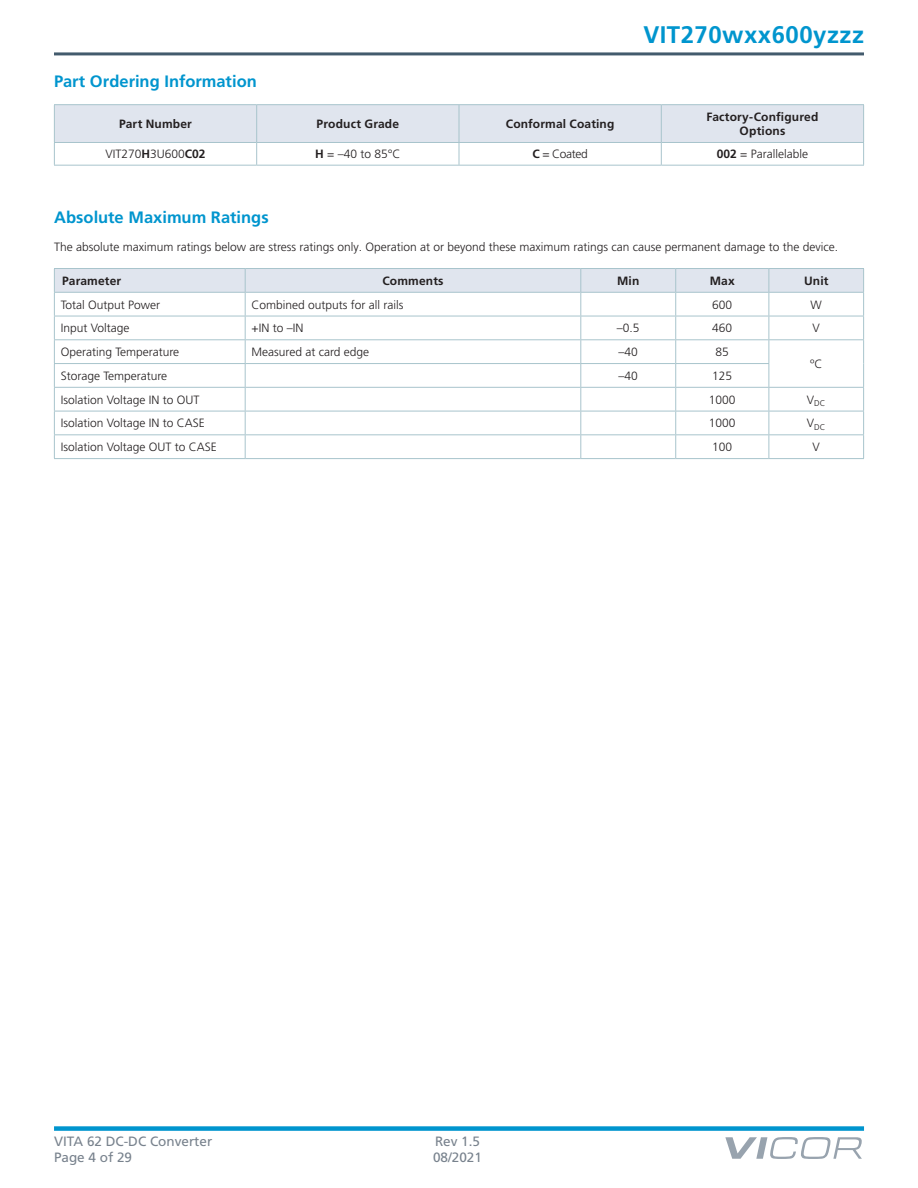
<style>
.page{position:relative;width:918px;height:1188px;background:#fff}
.page>*{position:absolute;margin:0;border:0;box-sizing:border-box;transform-origin:0 0}
.t1{font:700 24px "Frutiger LT Pro";letter-spacing:.02em;color:#0095ce}
.t2{font:700 16.5px "Frutiger LT Pro";color:#0095ce}
.t3{font:13.5px "Frutiger LT Pro";color:#78828d}
.t4{font:300 12px "Frutiger LT Pro";color:#231f20}
.t5{font:700 12px/14.4px "Frutiger LT Pro";letter-spacing:.015em;color:#231f20;text-align:center}
.t6{font:300 8.4px "Frutiger LT Pro";color:#231f20}
.s1{font-weight:700}
</style>
<div class="page">
<div style="left:54px;top:1126px;width:810px;height:5px;background:#0095ce"></div>
<svg style="left:725px;top:1137px;width:137px;height:22px"></svg>
<hr style="left:54px;top:52px;width:810px;height:3px;background:#435b6d">
<hr style="left:54px;top:268px;width:191px;height:1px;background:#a8c4cc">
<hr style="left:245px;top:268px;width:336px;height:1px;background:#a8c4cc">
<hr style="left:581px;top:268px;width:95px;height:1px;background:#a8c4cc">
<hr style="left:676px;top:268px;width:93px;height:1px;background:#a8c4cc">
<hr style="left:769px;top:268px;width:95px;height:1px;background:#a8c4cc">
<svg style="left:54px;top:269px;width:810px;height:189px"></svg>
<hr style="left:54px;top:458px;width:191px;height:1px;background:#a8c4cc">
<hr style="left:245px;top:458px;width:336px;height:1px;background:#a8c4cc">
<hr style="left:581px;top:458px;width:95px;height:1px;background:#a8c4cc">
<hr style="left:676px;top:458px;width:93px;height:1px;background:#a8c4cc">
<hr style="left:769px;top:458px;width:95px;height:1px;background:#a8c4cc">
<hr style="left:54px;top:104px;width:203px;height:1px;background:#a8c4cc">
<hr style="left:257px;top:104px;width:202px;height:1px;background:#a8c4cc">
<hr style="left:459px;top:104px;width:202px;height:1px;background:#a8c4cc">
<hr style="left:661px;top:104px;width:203px;height:1px;background:#a8c4cc">
<svg style="left:54px;top:105px;width:810px;height:60px"></svg>
<hr style="left:54px;top:165px;width:203px;height:1px;background:#a8c4cc">
<hr style="left:257px;top:165px;width:202px;height:1px;background:#a8c4cc">
<hr style="left:459px;top:165px;width:202px;height:1px;background:#a8c4cc">
<hr style="left:661px;top:165px;width:203px;height:1px;background:#a8c4cc">
<h2 class="t2" style="left:54px;top:71px;width:204px">Part Ordering Information</h2>
<h1 class="t1" style="left:643px;top:21px;width:222px">VIT270wxx600yzzz</h1>
<p class="t5" style="left:119px;top:117px;width:74px">Part Number</p>
<p class="t5" style="left:317px;top:117px;width:84px">Product Grade</p>
<p class="t5" style="left:506px;top:117px;width:110px">Conformal Coating</p>
<p class="t5" style="left:706px;top:110px;width:113px">Factory-Configured<br>Options</p>
<p class="t4" style="left:106px;top:147px;width:102px">VIT270<span class="s1">H</span>3U600<span class="s1">C02</span></p>
<p class="t4" style="left:315px;top:147px;width:87px"><span class="s1">H</span> = –40 to 85°C</p>
<p class="t4" style="left:533px;top:147px;width:57px"><span class="s1">C</span> = Coated</p>
<p class="t4" style="left:717px;top:147px;width:93px"><span class="s1">002</span> = Parallelable</p>
<h2 class="t2" style="left:54px;top:207px;width:216px">Absolute Maximum Ratings</h2>
<p class="t4" style="left:54px;top:240px;width:786px">The absolute maximum ratings below are stress ratings only. Operation at or beyond these maximum ratings can cause permanent damage to the device.</p>
<p class="t5" style="left:62px;top:274px;width:61px">Parameter</p>
<p class="t5" style="left:382px;top:274px;width:63px">Comments</p>
<p class="t5" style="left:617px;top:274px;width:24px">Min</p>
<p class="t5" style="left:710px;top:274px;width:27px">Max</p>
<p class="t5" style="left:804px;top:274px;width:26px">Unit</p>
<p class="t4" style="left:61px;top:298px;width:101px">Total Output Power</p>
<p class="t4" style="left:252px;top:298px;width:154px">Combined outputs for all rails</p>
<p class="t4" style="left:712px;top:298px;width:22px">600</p>
<p class="t4" style="left:811px;top:298px;width:13px">W</p>
<p class="t4" style="left:61px;top:321px;width:70px">Input Voltage</p>
<p class="t4" style="left:252px;top:321px;width:53px">+IN to –IN</p>
<p class="t4" style="left:617px;top:321px;width:24px">–0.5</p>
<p class="t4" style="left:712px;top:321px;width:22px">460</p>
<p class="t4" style="left:813px;top:321px;width:9px">V</p>
<p class="t4" style="left:61px;top:345px;width:120px">Operating Temperature</p>
<p class="t4" style="left:252px;top:345px;width:119px">Measured at card edge</p>
<p class="t4" style="left:619px;top:345px;width:21px">–40</p>
<p class="t4" style="left:716px;top:345px;width:15px">85</p>
<p class="t4" style="left:810px;top:357px;width:14px">ºC</p>
<p class="t4" style="left:61px;top:369px;width:108px">Storage Temperature</p>
<p class="t4" style="left:619px;top:369px;width:21px">–40</p>
<p class="t4" style="left:712px;top:369px;width:22px">125</p>
<p class="t4" style="left:61px;top:393px;width:140px">Isolation Voltage IN to OUT</p>
<p class="t4" style="left:709px;top:393px;width:28px">1000</p>
<p class="t6" style="left:807px;top:398px;width:20px"><sup>V</sup>DC</p>
<p class="t4" style="left:61px;top:416px;width:146px">Isolation Voltage IN to CASE</p>
<p class="t4" style="left:709px;top:416px;width:28px">1000</p>
<p class="t6" style="left:807px;top:422px;width:20px"><sup>V</sup>DC</p>
<p class="t4" style="left:61px;top:440px;width:158px">Isolation Voltage OUT to CASE</p>
<p class="t4" style="left:712px;top:440px;width:22px">100</p>
<p class="t4" style="left:813px;top:440px;width:9px">V</p>
<p class="t3" style="left:54px;top:1133px;width:160px">VITA 62 DC-DC Converter</p>
<p class="t3" style="left:435px;top:1133px;width:47px">Rev 1.5</p>
<p class="t3" style="left:54px;top:1149px;width:80px">Page 4 of 29</p>
<p class="t3" style="left:433px;top:1149px;width:50px">08/2021</p>
</div>
